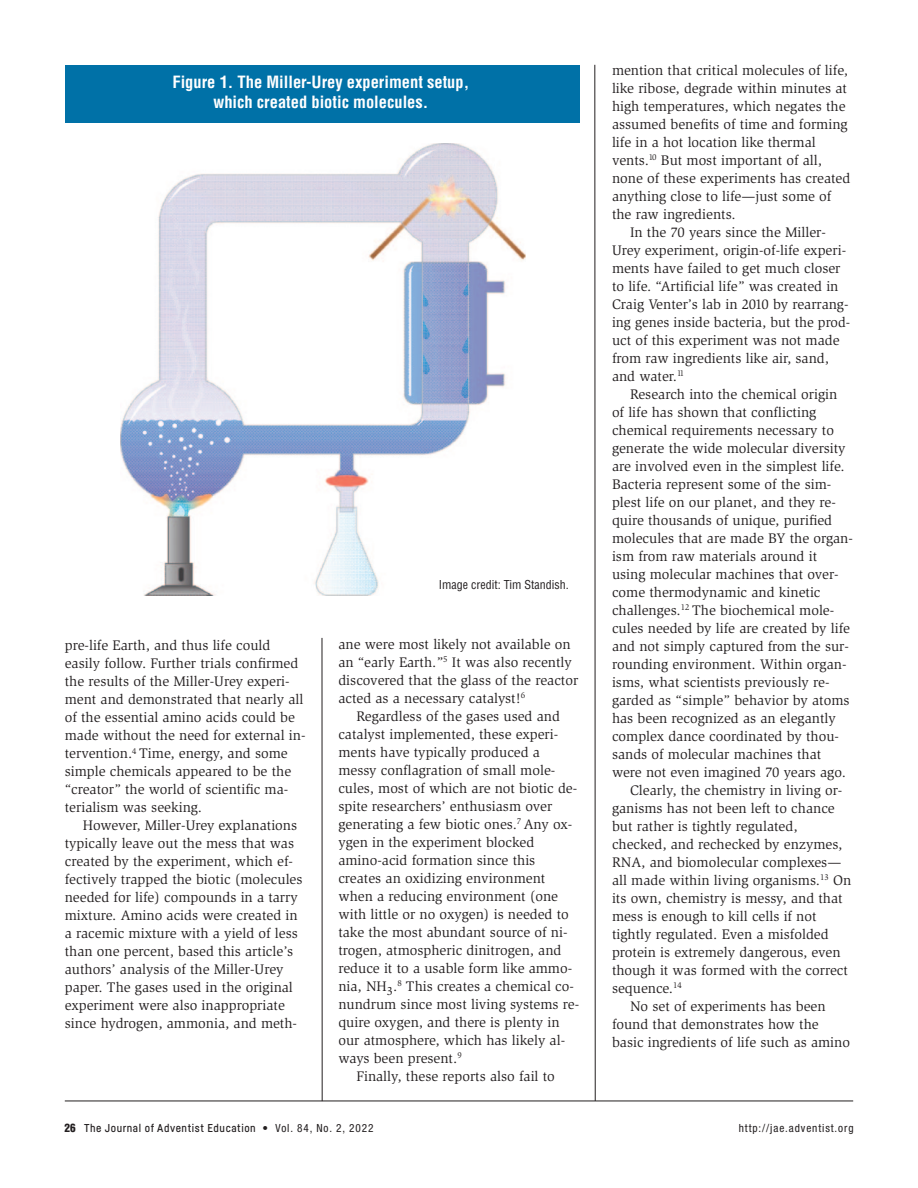
<style>
.page{position:relative;width:918px;height:1188px;background:#fff}
.page>*{position:absolute;margin:0;border:0;box-sizing:border-box;transform-origin:0 0}
.t1{font:700 condensed 16.5px/19.5px "Helvetica";color:#fff;text-align:center}
.t2{font:14.25px/18px "Slimbach Std";color:#231f20}
.t3{font:condensed 12px "Helvetica";color:#231f20}
.t4{font:500 11.25px "Fabrikat";letter-spacing:.05em;color:#231f20}
.t5{font:condensed 11.25px "Helvetica Neue";letter-spacing:.08em;color:#231f20}
.t6{font:900 condensed 11.25px "Helvetica";color:#231f20}
.s1{font-family:"Helvetica Neue";font-weight:400;font-stretch:condensed}
</style>
<div class="page">
<hr style="left:322px;top:638px;width:1px;height:463px;background:#231f20">
<hr style="left:595px;top:65px;width:1px;height:1036px;background:#231f20">
<hr style="left:65px;top:1101px;width:788px;height:1px;background:#231f20">
<img style="left:120px;top:143px;width:405px;height:453px">
<div style="left:65px;top:65px;width:515px;height:57px;background:#0071a7"></div>
<p class="t1" style="left:172px;top:74px;width:298px">Figure 1. The Miller-Urey experiment setup, which created biotic molecules.</p>
<p class="t2" style="left:65px;top:638px;width:242px">pre-life Earth, and thus life could easily follow. Further trials confirmed the results of the Miller-Urey experi&shy;ment and demonstrated that nearly all of the essential amino acids could be made without the need for external in&shy;tervention.<sup>4</sup> Time, energy, and some simple chemicals appeared to be the “creator” the world of scientific ma&shy;terialism was seeking.</p>
<p class="t2" style="left:65px;top:818px;width:239px;text-indent:18px">However, Miller-Urey explanations typically leave out the mess that was created by the experiment, which ef&shy;fectively trapped the biotic (molecules needed for life) compounds in a tarry mixture. Amino acids were created in a racemic mixture with a yield of less than one percent, based this article’s authors’ analysis of the Miller-Urey paper. The gases used in the original experiment were also inappropriate since hydrogen, ammonia, and meth-</p>
<p class="t3" style="left:439px;top:580px;width:132px">Image credit: Tim Standish.</p>
<p class="t2" style="left:338px;top:637px;width:241px">ane were most likely not available on an “early Earth.”<sup>5</sup> It was also recently discovered that the glass of the reactor acted as a necessary catalyst!<sup>6</sup></p>
<p class="t2" style="left:338px;top:709px;width:242px;text-indent:18px">Regardless of the gases used and catalyst implemented, these experi&shy;ments have typically produced a messy conflagration of small mole&shy;cules, most of which are not biotic de&shy;spite researchers’ enthusiasm over generating a few biotic ones.<sup>7</sup> Any ox&shy;ygen in the experiment blocked amino-acid formation since this creates an oxidizing environment when a reducing environment (one with little or no oxygen) is needed to take the most abundant source of ni&shy;trogen, atmospheric dinitrogen, and reduce it to a usable form like ammo&shy;nia, NH<sub>3</sub>.<sup>8</sup> This creates a chemical co&shy;nundrum since most living systems re&shy;quire oxygen, and there is plenty in our atmosphere, which has likely al&shy;ways been present.<sup>9</sup></p>
<p class="t2" style="left:356px;top:1069px;width:200px">Finally, these reports also fail to</p>
<p class="t2" style="left:612px;top:63px;width:240px">mention that critical molecules of life, like ribose, degrade within minutes at high temperatures, which negates the assumed benefits of time and forming life in a hot location like thermal vents.<sup>10</sup> But most important of all, none of these experiments has created anything close to life—just some of the raw ingredients.</p>
<p class="t2" style="left:612px;top:225px;width:240px;text-indent:18px">In the 70 years since the Miller-Urey experiment, origin-of-life experi&shy;ments have failed to get much closer to life. “Artificial life” was created in Craig Venter’s lab in 2010 by rearrang&shy;ing genes inside bacteria, but the prod - uct of this experiment was not made from raw ingredients like air, sand, and water.<sup>11</sup></p>
<p class="t2" style="left:612px;top:387px;width:242px;text-indent:18px">Research into the chemical origin<br>of life has shown that conflicting chemical requirements necessary to generate the wide molecular diversity are involved even in the simplest life.<br>Bacteria represent some of the sim&shy;plest life on our planet, and they re&shy;quire thousands of unique, purified molecules that are made BY the organ&shy;ism from raw materials around it using molecular machines that over&shy;come thermodynamic and kinetic challenges.<sup>12</sup> The biochemical mole&shy;cules needed by life are created by life and not simply captured from the sur&shy;rounding environment. Within organ&shy;isms, what scientists previously re&shy;garded as “simple” behavior by atoms has been recognized as an elegantly complex dance coordinated by thou&shy;sands of molecular machines that were not even imagined 70 years ago.</p>
<p class="t2" style="left:612px;top:783px;width:241px;text-indent:18px">Clearly, the chemistry in living or&shy;ganisms has not been left to chance but rather is tightly regulated, checked, and rechecked by enzymes, RNA, and biomolecular complexes— all made within living organisms.<sup>13</sup> On its own, chemistry is messy, and that mess is enough to kill cells if not tightly regulated. Even a misfolded protein is extremely dangerous, even though it was formed with the correct sequence.<sup>14</sup></p>
<p class="t2" style="left:612px;top:999px;width:240px;text-indent:18px">No set of experiments has been found that demonstrates how the basic ingredients of life such as amino</p>
<p class="t6" style="left:65px;top:1123px;width:13px">26</p>
<p class="t4" style="left:84px;top:1124px;width:291px">The Journal of Adventist Education <span class="s1">• Vol. 84, No. 2, 2022</span></p>
<p class="t5" style="left:739px;top:1124px;width:116px">http://jae.adventist.org</p>
</div>
